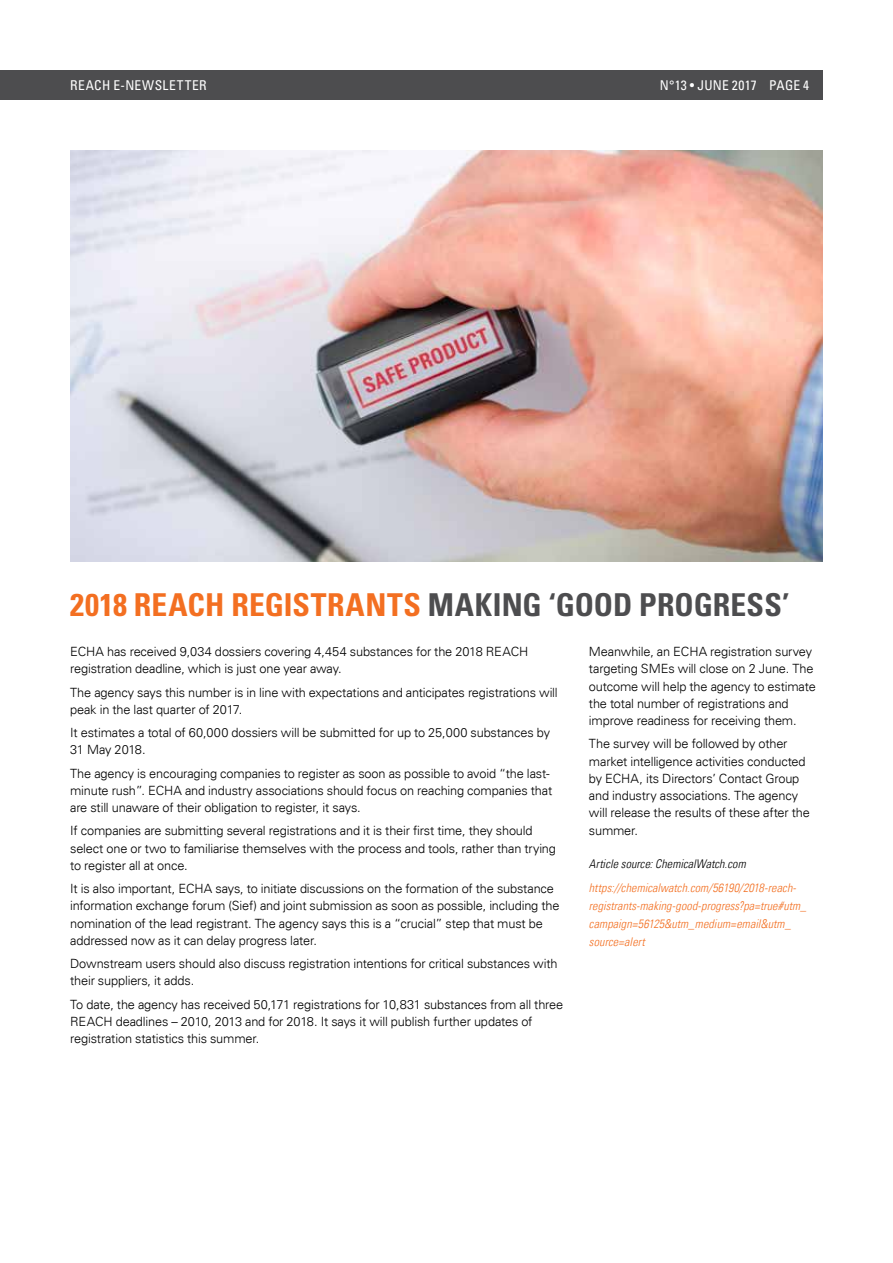
<style>
.page{position:relative;width:893px;height:1263px;background:#fff}
.page>*{position:absolute;margin:0;border:0;box-sizing:border-box;transform-origin:0 0}
.t1{font:700 condensed 31.5px "Univers LT";letter-spacing:.005em;color:#f36f21}
.t2{font:condensed 13.5px "Univers LT";letter-spacing:.025em;color:#fff}
.t3{font:300 12.75px/17.2px "Univers LT";letter-spacing:-.015em;color:#000}
.t4{font:italic 300 condensed 12px/18px "Univers LT";letter-spacing:.005em;color:#f36f21}
.t5{font:italic 300 condensed 12px "Univers LT";letter-spacing:.01em;color:#000}
.s1{color:#4d4d4f}
</style>
<div class="page">
<div style="left:0;top:70px;width:823px;height:30px;background:#4d4d4f"></div>
<img style="left:70px;top:151px;width:753px;height:411px">
<p class="t2" style="left:70px;top:77px;width:138px">REACH E-NEWSLETTER</p>
<p class="t2" style="left:660px;top:77px;width:151px">N°13 • JUNE 2017 PAGE 4</p>
<h1 class="t1" style="left:70px;top:585px;width:721px">2018 REACH REGISTRANTS <span class="s1">MAKING ‘GOOD PROGRESS’</span></h1>
<p class="t3" style="left:70px;top:643px;width:460px">ECHA has received 9,034 dossiers covering 4,454 substances for the 2018 REACH registration deadline, which is just one year away.</p>
<p class="t3" style="left:70px;top:683px;width:489px">The agency says this number is in line with expectations and anticipates registrations will peak in the last quarter of 2017.</p>
<p class="t3" style="left:70px;top:724px;width:481px">It estimates a total of 60,000 dossiers will be submitted for up to 25,000 substances by<br>31 May 2018.</p>
<p class="t3" style="left:70px;top:764px;width:484px">The agency is encouraging companies to register as soon as possible to avoid “the last&shy;minute rush”. ECHA and industry associations should focus on reaching companies that are still unaware of their obligation to register, it says.</p>
<p class="t3" style="left:70px;top:822px;width:487px">If companies are submitting several registrations and it is their first time, they should select one or two to familiarise themselves with the process and tools, rather than trying to register all at once.</p>
<p class="t3" style="left:70px;top:880px;width:491px">It is also important, ECHA says, to initiate discussions on the formation of the substance information exchange forum (Sief) and joint submission as soon as possible, including the nomination of the lead registrant. The agency says this is a “crucial” step that must be addressed now as it can delay progress later.</p>
<p class="t3" style="left:70px;top:955px;width:489px">Downstream users should also discuss registration intentions for critical substances with their suppliers, it adds.</p>
<p class="t3" style="left:70px;top:995px;width:495px">To date, the agency has received 50,171 registrations for 10,831 substances from all three<br>REACH deadlines – 2010, 2013 and for 2018. It says it will publish further updates of registration statistics this summer.</p>
<p class="t3" style="left:589px;top:643px;width:228px">Meanwhile, an ECHA registration survey targeting SMEs will close on 2 June. The outcome will help the agency to estimate the total number of registrations and improve readiness for receiving them.</p>
<p class="t3" style="left:589px;top:735px;width:222px">The survey will be followed by other market intelligence activities conducted by ECHA, its Directors’ Contact Group and industry associations. The agency will release the results of these after the summer.</p>
<p class="t5" style="left:589px;top:856px;width:158px">Article source: ChemicalWatch.com</p>
<p class="t4" style="left:589px;top:878px;width:219px">https://chemicalwatch.com/56190/2018-reach&shy;registrants-making-good-progress?pa=true#utm_ campaign=56125&amp;utm_medium=email&amp;utm_ source=alert</p>
</div>
